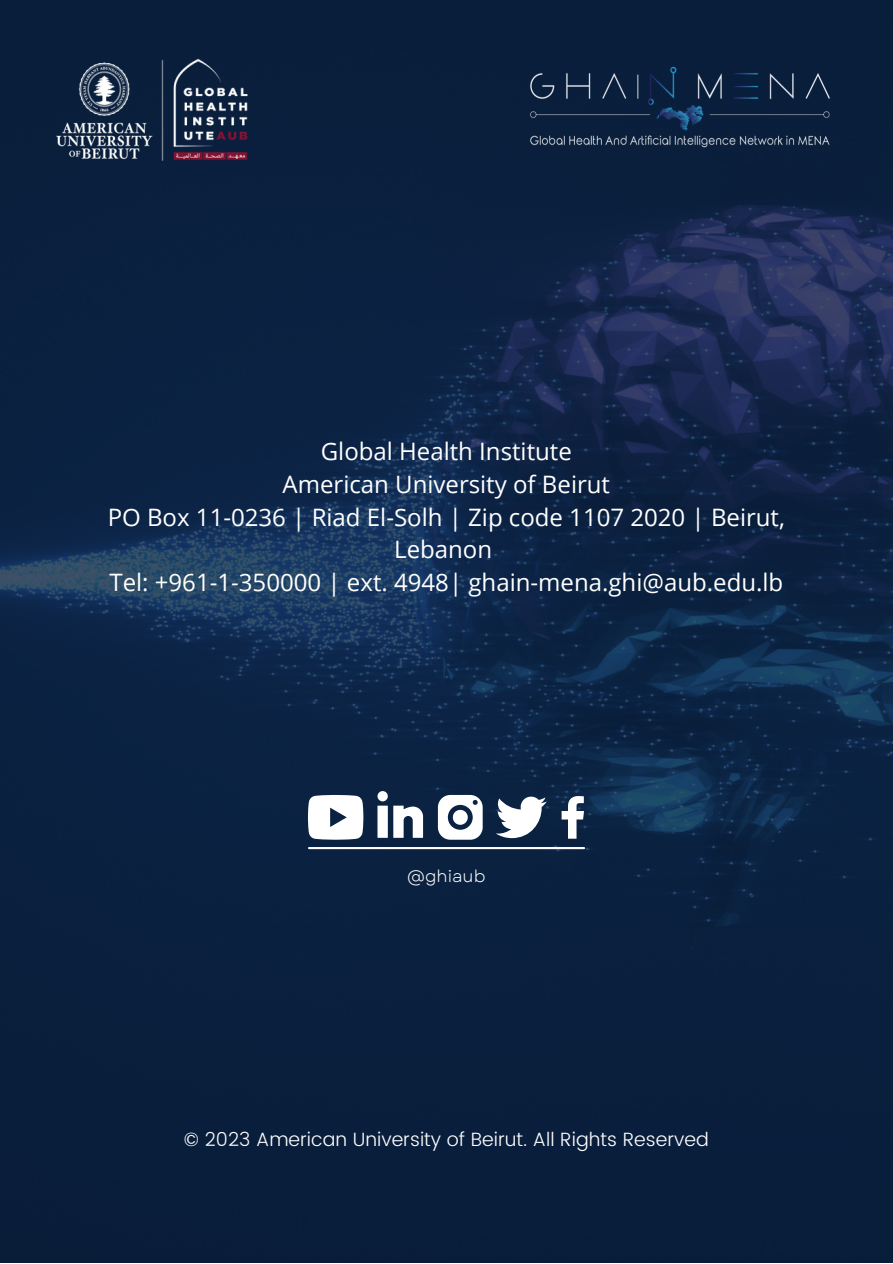
<style>
.page{position:relative;width:893px;height:1264px;background:#fff}
.page>*{position:absolute;margin:0;border:0;box-sizing:border-box;transform-origin:0 0}
.t1{font:24px/32.7px "Open Sans";color:#fff;text-align:center}
.t2{font:300 19.2px "Poppins";color:#fff}
.t3{font:16.8px "Garet";color:#fff}
</style>
<div class="page">
<img style="left:0;top:0;width:892px;height:1262px">
<img style="left:46px;top:53px;width:214px;height:113px">
<img style="left:504px;top:59px;width:353px;height:100px">
<svg style="left:308px;top:795px;width:55px;height:44px"></svg>
<svg style="left:495px;top:795px;width:51px;height:43px"></svg>
<svg style="left:561px;top:796px;width:23px;height:42px"></svg>
<hr style="left:309px;top:847px;width:275px;height:2px;background:#fff">
<div style="left:377px;top:791px;width:11px;height:10px;background:#fff;border-radius:50%"></div>
<div style="left:377px;top:805px;width:11px;height:32px;background:#fff"></div>
<svg style="left:393px;top:805px;width:30px;height:32px"></svg>
<svg style="left:438px;top:795px;width:44px;height:44px"></svg>
<p class="t1" style="left:321px;top:435px;width:252px">Global Health Institute</p>
<p class="t1" style="left:282px;top:467px;width:329px">American University of Beirut</p>
<p class="t1" style="left:108px;top:500px;width:678px">PO Box 11-0236 | Riad El-Solh | Zip code 1107 2020 | Beirut,<br>Lebanon</p>
<p class="t1" style="left:109px;top:565px;width:675px">Tel: +961-1-350000 | ext. 4948| ghain-mena.ghi@aub.edu.lb</p>
<p class="t3" style="left:407px;top:863px;width:80px">@ghiaub</p>
<p class="t2" style="left:184px;top:1127px;width:526px">© 2023 American University of Beirut. All Rights Reserved</p>
</div>
